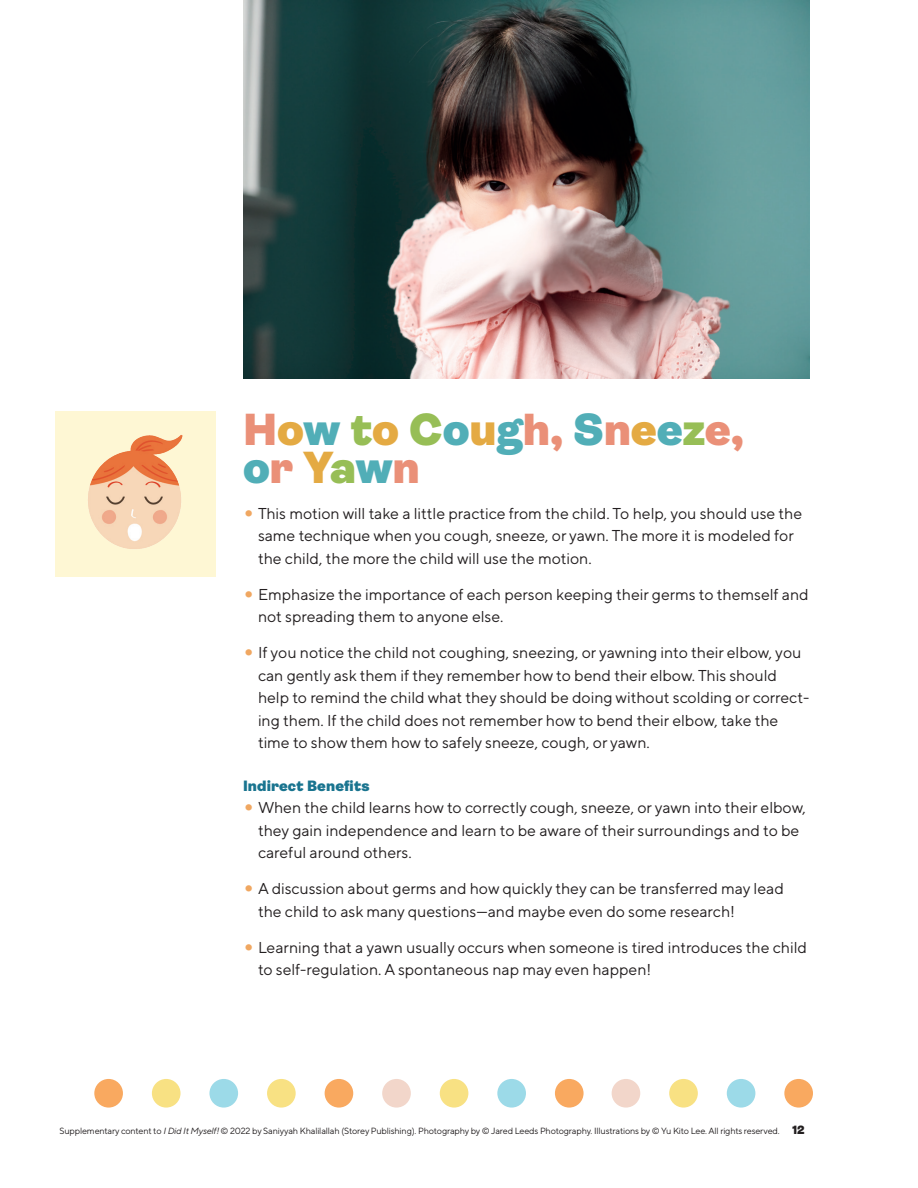
<style>
.page{position:relative;width:918px;height:1188px;background:#fff}
.page>*{position:absolute;margin:0;border:0;box-sizing:border-box;transform-origin:0 0}
.body_ah{font:900 45px/37.5px "Ambit";letter-spacing:-.005em;color:#ea9078}
.t1{font:15.75px/22.5px "TT Norms Pro";color:#231f20}
.body_list_title{font:900 15px "Ambit";letter-spacing:.005em;color:#19748f}
.t2{font:9px "TT Norms Pro";letter-spacing:-.015em;color:#231f20}
.s1{color:#e4aa43}
.s2{color:#51aeb7}
.s3{color:#97be56}
.s4{font-weight:900;font-size:21px;color:#f0a761}
.s5{font-style:italic}
.s6{font-family:"Ambit";font-weight:900;font-size:12px}
</style>
<div class="page">
<div style="left:94px;top:1079px;width:29px;height:29px;background:#f9a960;border-radius:50%"></div>
<div style="left:152px;top:1079px;width:29px;height:29px;background:#f8e183;border-radius:50%"></div>
<div style="left:209px;top:1079px;width:29px;height:29px;background:#9cdae8;border-radius:50%"></div>
<div style="left:267px;top:1079px;width:29px;height:29px;background:#f8e183;border-radius:50%"></div>
<div style="left:325px;top:1079px;width:28px;height:29px;background:#f9a960;border-radius:50%"></div>
<div style="left:382px;top:1079px;width:29px;height:29px;background:#f2d6ca;border-radius:50%"></div>
<div style="left:440px;top:1079px;width:28px;height:29px;background:#f8e183;border-radius:50%"></div>
<div style="left:497px;top:1079px;width:29px;height:29px;background:#9cdae8;border-radius:50%"></div>
<div style="left:555px;top:1079px;width:29px;height:29px;background:#f9a960;border-radius:50%"></div>
<div style="left:612px;top:1079px;width:28px;height:29px;background:#f2d6ca;border-radius:50%"></div>
<div style="left:669px;top:1079px;width:29px;height:29px;background:#f8e183;border-radius:50%"></div>
<div style="left:727px;top:1079px;width:28px;height:29px;background:#9cdae8;border-radius:50%"></div>
<div style="left:784px;top:1079px;width:29px;height:29px;background:#f9a960;border-radius:50%"></div>
<div style="left:56px;top:411px;width:160px;height:166px;background:#fef7d4"></div>
<img style="left:88px;top:435px;width:95px;height:114px">
<img style="left:243px;top:0;width:567px;height:378px">
<p class="body_ah" style="left:243px;top:411px;width:502px">H<span class="s1">o</span><span class="s2">w</span> <span class="s3">t</span><span class="s1">o</span> <span class="s3">C</span><span class="s2">o</span><span class="s1">u</span><span class="s2">g</span>h, <span class="s2">S</span>n<span class="s1">e</span><span class="s2">e</span><span class="s3">z</span>e, <span class="s2">o</span>r <span class="s1">Y</span><span class="s3">a</span><span class="s2">w</span>n</p>
<p class="t1" style="left:258px;top:501px;width:546px;text-indent:-15px"><span class="s4">•</span> This motion will take a little practice from the child. To help, you should use the same technique when you cough, sneeze, or yawn. The more it is modeled for the child, the more the child will use the motion.</p>
<p class="t1" style="left:258px;top:582px;width:552px;text-indent:-15px"><span class="s4">•</span> Emphasize the importance of each person keeping their germs to themself and not spreading them to anyone else.</p>
<p class="t1" style="left:258px;top:640px;width:551px;text-indent:-15px"><span class="s4">•</span> If you notice the child not coughing, sneezing, or yawning into their elbow, you can gently ask them if they remember how to bend their elbow. This should help to remind the child what they should be doing without scolding or correct&shy;ing them. If the child does not remember how to bend their elbow, take the time to show them how to safely sneeze, cough, or yawn.</p>
<p class="body_list_title" style="left:243px;top:777px;width:128px">Indirect Benefits</p>
<p class="t1" style="left:258px;top:795px;width:550px;text-indent:-15px"><span class="s4">•</span> When the child learns how to correctly cough, sneeze, or yawn into their elbow, they gain independence and learn to be aware of their surroundings and to be careful around others.</p>
<p class="t1" style="left:258px;top:876px;width:527px;text-indent:-15px"><span class="s4">•</span> A discussion about germs and how quickly they can be transferred may lead the child to ask many questions—and maybe even do some research!</p>
<p class="t1" style="left:258px;top:935px;width:550px;text-indent:-15px"><span class="s4">•</span> Learning that a yawn usually occurs when someone is tired introduces the child to self-regulation. A spontaneous nap may even happen!</p>
<p class="t2" style="left:60px;top:1124px;width:747px">Supplementary content to <span class="s5">I Did It Myself!</span> © 2022 by Saniyyah Khalilallah (Storey Publishing). Photography by © Jared Leeds Photography. Illustrations by © Yu Kito Lee. All rights reserved. <span class="s6">12</span></p>
</div>
